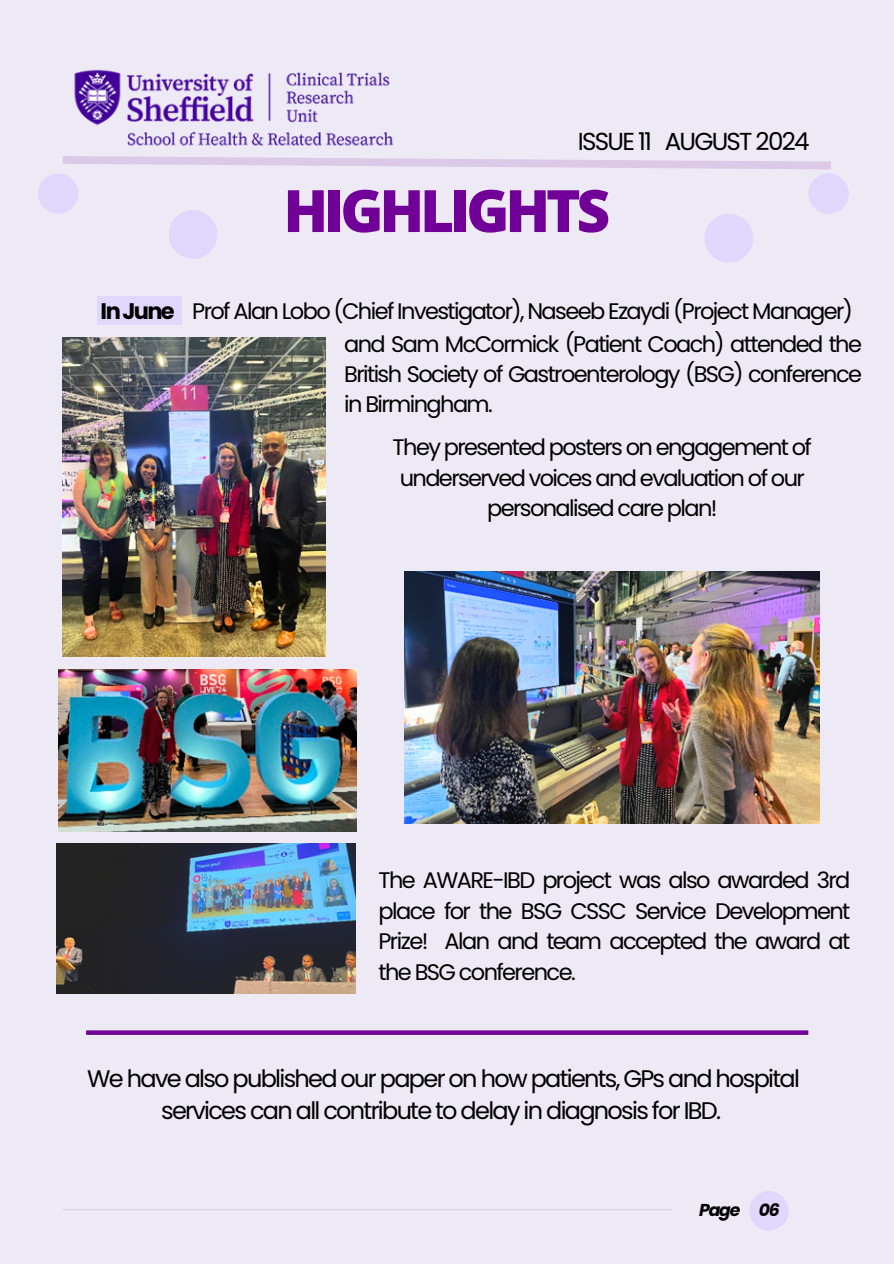
<style>
.page{position:relative;width:894px;height:1264px;background:#fff}
.page>*{position:absolute;margin:0;border:0;box-sizing:border-box;transform-origin:0 0}
.t1{font:800 58.5px "Open Sans";letter-spacing:-.07em;color:#700098}
.t2{font:24.6px "Poppins";letter-spacing:-.07em;color:#000}
.t3{font:24px/32.7px "Poppins";letter-spacing:-.07em;color:#000;text-align:center}
.t4{font:22.5px/30.3px "Poppins";letter-spacing:-.07em;color:#000;text-align:justify}
.t5{font:italic 700 17.25px "Poppins";letter-spacing:-.07em;color:#000}
.s1{font-weight:700}
</style>
<div class="page">
<div style="left:0;top:0;width:893px;height:1263px;background:#eeeaf5"></div>
<svg style="left:63px;top:156px;width:768px;height:14px"></svg>
<hr style="left:63px;top:1209px;width:609px;height:1px;background:#700098">
<div style="left:749px;top:1191px;width:39px;height:39px;background:#e1d6fc;border-radius:50%"></div>
<div style="left:38px;top:173px;width:40px;height:41px;background:#e1d6fc;border-radius:50%"></div>
<div style="left:808px;top:173px;width:40px;height:41px;background:#e1d6fc;border-radius:50%"></div>
<div style="left:169px;top:210px;width:48px;height:49px;background:#e1d6fc;border-radius:50%"></div>
<div style="left:704px;top:214px;width:49px;height:48px;background:#e1d6fc;border-radius:50%"></div>
<div style="left:98px;top:297px;width:84px;height:28px;background:#e1d6fc"></div>
<img style="left:74px;top:69px;width:320px;height:77px">
<svg style="left:86px;top:1030px;width:722px;height:4px;background:#7c16a1"></svg>
<img style="left:63px;top:337px;width:262px;height:319px">
<img style="left:58px;top:669px;width:298px;height:162px">
<img style="left:404px;top:571px;width:415px;height:252px">
<img style="left:56px;top:844px;width:299px;height:149px">
<p class="t2" style="left:577px;top:124px;width:233px">ISSUE 11 AUGUST 2024</p>
<p class="t1" style="left:283px;top:169px;width:328px">HIGHLIGHTS</p>
<p class="t4" style="left:101px;top:296px;width:753px"><span class="s1">InJune</span> Prof Alan Lobo (Chief Investigator), Naseeb Ezaydi (Project Manager)</p>
<p class="t4" style="left:344px;top:328px;width:519px">and Sam McCormick (Patient Coach) attended the British Society of Gastroenterology (BSG) conference in Birmingham.</p>
<h3 class="t4" style="left:392px;top:432px;width:421px;text-align:center">They presented posters on engagement of underserved voices and evaluation of our personalised care plan!</h3>
<h3 class="t4" style="left:378px;top:865px;width:473px">The AWARE-IBD project was also awarded 3rd place for the BSG CSSC Service Development Prize! Alan and team accepted the award at the BSG conference.</h3>
<p class="t3" style="left:87px;top:1061px;width:714px">We have also published our paper on how patients, GPs and hospital services can all contribute to delay in diagnosis for IBD.</p>
<p class="t5" style="left:699px;top:1197px;width:43px">Page</p>
<h3 class="t5" style="left:758px;top:1197px;width:22px">06</h3>
</div>
